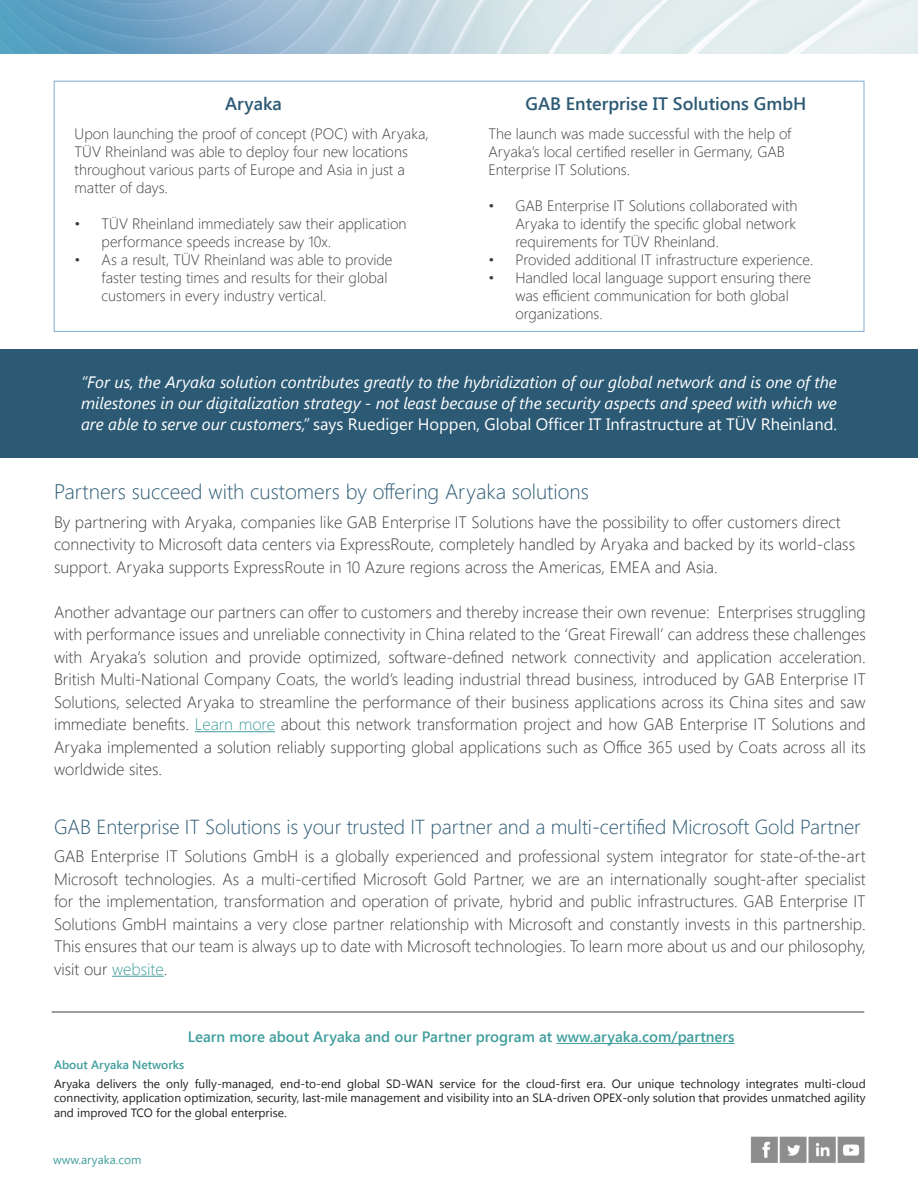
<style>
.page{position:relative;width:918px;height:1188px;background:#fff}
.page>*{position:absolute;margin:0;border:0;box-sizing:border-box;transform-origin:0 0}
.Section_Header{font:300 21px "Segoe UI";color:#2c5a75}
.Section_Header-2{font:300 20.25px "Segoe UI";letter-spacing:-.005em;color:#2c5a75}
.Body_Paragraph{font:600 18px "Segoe UI";color:#2c5a75}
.Body_Paragraph-2{font:300 16.5px/22.5px "Segoe UI";color:#3d3d3d;text-align:justify}
.Section_Header-3{font:300 16.5px/22.5px "Segoe UI";color:#3d3d3d}
.Body_Paragraph-3{font:italic 16.5px/21px "Segoe UI";color:#fff;text-align:justify}
.Body_Paragraph-4{font:300 15px/18px "Segoe UI";color:#3d3d3d}
.t1{font:600 15px "Segoe UI";color:#409e9c}
.t2{font:12px/14.4px "Segoe UI";color:#231f20;text-align:justify}
.t3{font:600 12px "Segoe UI";color:#409e9c}
.t4{font:12px "Segoe UI";color:#409e9c}
.s1{font-style:normal}
.s2{color:#409e9c}
</style>
<div class="page">
<hr style="left:556px;top:1043px;width:179px;height:1px;background:#409e9c">
<img style="left:750px;top:1136px;width:115px;height:27px">
<hr style="left:52px;top:1012px;width:812px;height:1px;background:#3d3d3d">
<img style="left:0;top:0;width:918px;height:54px">
<div style="left:54px;top:81px;width:810px;height:251px;border:1px solid #7facd6"></div>
<div style="left:0;top:349px;width:918px;height:108px;background:#2c5a75"></div>
<hr style="left:195px;top:731px;width:80px;height:1px;background:#409e9c">
<hr style="left:112px;top:976px;width:52px;height:1px;background:#409e9c">
<p class="Body_Paragraph" style="left:225px;top:91px;width:58px">Aryaka</p>
<p class="Body_Paragraph" style="left:526px;top:91px;width:282px">GAB Enterprise IT Solutions GmbH</p>
<p class="Body_Paragraph-4" style="left:75px;top:124px;width:356px">Upon launching the proof of concept (POC) with Aryaka, TÜV Rheinland was able to deploy four new locations throughout various parts of Europe and Asia in just a matter of days.</p>
<p class="Body_Paragraph-4" style="left:102px;top:214px;width:306px;text-indent:-27px">• TÜV Rheinland immediately saw their application performance speeds increase by 10x.</p>
<p class="Body_Paragraph-4" style="left:102px;top:250px;width:292px;text-indent:-27px">• As a result, TÜV Rheinland was able to provide faster testing times and results for their global customers in every industry vertical.</p>
<p class="Body_Paragraph-4" style="left:488px;top:124px;width:305px">The launch was made successful with the help of<br>Aryaka’s local certified reseller in Germany, GAB<br>Enterprise IT Solutions.</p>
<p class="Body_Paragraph-4" style="left:515px;top:196px;width:284px;text-align:justify;text-indent:-27px">• GAB Enterprise IT Solutions collaborated with Aryaka to identify the specific global network requirements for TÜV Rheinland.</p>
<p class="Body_Paragraph-4" style="left:488px;top:250px;width:327px">• Provided additional IT infrastructure experience.</p>
<p class="Body_Paragraph-4" style="left:515px;top:268px;width:297px;text-indent:-27px">• Handled local language support ensuring there was efficient communication for both global organizations.</p>
<p class="Body_Paragraph-3" style="left:81px;top:371px;width:758px">“For us, the Aryaka solution contributes greatly to the hybridization of our global network and is one of the milestones in our digitalization strategy - not least because of the security aspects and speed with which we are able to serve our customers,” <span class="s1">says Ruediger Hoppen, Global Officer IT Infrastructure at TÜV Rheinland.</span></p>
<p class="Section_Header" style="left:54px;top:475px;width:537px">Partners succeed with customers by offering Aryaka solutions</p>
<p class="Section_Header-3" style="left:54px;top:510px;width:803px">By partnering with Aryaka, companies like GAB Enterprise IT Solutions have the possibility to offer customers direct connectivity to Microsoft data centers via ExpressRoute, completely handled by Aryaka and backed by its world-class support. Aryaka supports ExpressRoute in 10 Azure regions across the Americas, EMEA and Asia.</p>
<p class="Body_Paragraph-2" style="left:54px;top:600px;width:813px">Another advantage our partners can offer to customers and thereby increase their own revenue: Enterprises struggling with performance issues and unreliable connectivity in China related to the ‘Great Firewall’ can address these challenges with Aryaka’s solution and provide optimized, software-defined network connectivity and application acceleration.<br>British Multi-National Company Coats, the world’s leading industrial thread business, introduced by GAB Enterprise IT Solutions, selected Aryaka to streamline the performance of their business applications across its China sites and saw immediate benefits. <span class="s2">Learn more</span> about this network transformation project and how GAB Enterprise IT Solutions and Aryaka implemented a solution reliably supporting global applications such as Office 365 used by Coats across all its worldwide sites.</p>
<p class="Section_Header-2" style="left:54px;top:810px;width:808px">GAB Enterprise IT Solutions is your trusted IT partner and a multi-certified Microsoft Gold Partner</p>
<p class="Body_Paragraph-2" style="left:54px;top:844px;width:813px">GAB Enterprise IT Solutions GmbH is a globally experienced and professional system integrator for state-of-the-art Microsoft technologies. As a multi-certified Microsoft Gold Partner, we are an internationally sought-after specialist for the implementation, transformation and operation of private, hybrid and public infrastructures. GAB Enterprise IT Solutions GmbH maintains a very close partner relationship with Microsoft and constantly invests in this partnership.<br>This ensures that our team is always up to date with Microsoft technologies. To learn more about us and our philosophy, visit our <span class="s2">website</span>.</p>
<p class="t1" style="left:188px;top:1026px;width:548px">Learn more about Aryaka and our Partner program at www.aryaka.com/partners</p>
<p class="t3" style="left:54px;top:1056px;width:132px">About Aryaka Networks</p>
<p class="t2" style="left:54px;top:1076px;width:813px">Aryaka delivers the only fully-managed, end-to-end global SD-WAN service for the cloud-first era. Our unique technology integrates multi-cloud connectivity, application optimization, security, last-mile management and visibility into an SLA-driven OPEX-only solution that provides unmatched agility and improved TCO for the global enterprise.</p>
<p class="t4" style="left:53px;top:1152px;width:90px">www.aryaka.com</p>
</div>
